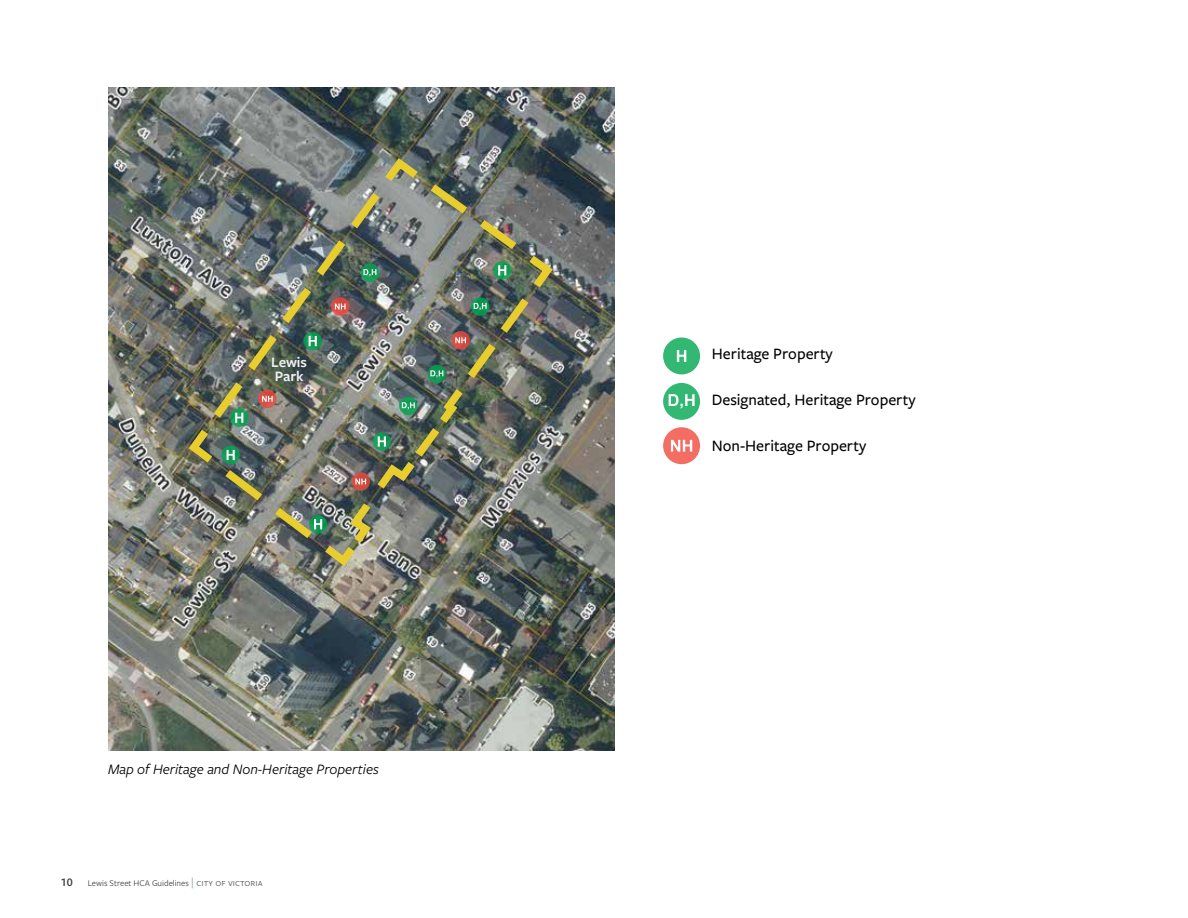
<style>
.page{position:relative;width:1188px;height:918px;background:#fff}
.page>*{position:absolute;margin:0;border:0;box-sizing:border-box;transform-origin:0 0}
.t1{font:500 16.5px "Freight Sans Pro";color:#000}
.t2{font:italic 15px "Freight Sans Pro";color:#000}
.t3{font:600 15px/13.5px "Freight Sans Pro";color:#f1f1f2}
.t4{font:600 12px "Freight Sans Pro";color:#414042}
.t5{font:9px "Freight Sans Pro";color:#414042}
.s1{font-weight:300;font-size:12px;color:#52837c}
.s2{font-size:10.5px;color:#58595b}
</style>
<div class="page">
<svg style="left:663px;top:337px;width:37px;height:37px"></svg>
<svg style="left:677px;top:350px;width:9px;height:12px"></svg>
<svg style="left:663px;top:427px;width:37px;height:37px"></svg>
<svg style="left:671px;top:440px;width:21px;height:12px"></svg>
<svg style="left:663px;top:383px;width:37px;height:37px"></svg>
<svg style="left:669px;top:394px;width:26px;height:15px"></svg>
<img style="left:108px;top:88px;width:507px;height:663px">
<img style="left:183px;top:153px;width:375px;height:418px">
<svg style="left:303px;top:332px;width:19px;height:18px"></svg>
<svg style="left:309px;top:336px;width:8px;height:10px"></svg>
<svg style="left:493px;top:261px;width:18px;height:19px"></svg>
<svg style="left:498px;top:265px;width:8px;height:10px"></svg>
<p class="t3" style="left:271px;top:355px;width:37px">Lewis<br>Park</p>
<p class="t2" style="left:108px;top:759px;width:272px">Map of Heritage and Non-Heritage Properties</p>
<p class="t4" style="left:61px;top:874px;width:13px">10</p>
<p class="t5" style="left:88px;top:877px;width:176px">Lewis Street HCA Guidelines <span class="s1">|</span> <span class="s2">city of victoria</span></p>
<p class="t1" style="left:712px;top:343px;width:123px">Heritage Property</p>
<p class="t1" style="left:712px;top:389px;width:205px">Designated, Heritage Property</p>
<p class="t1" style="left:712px;top:435px;width:156px">Non-Heritage Property</p>
</div>
